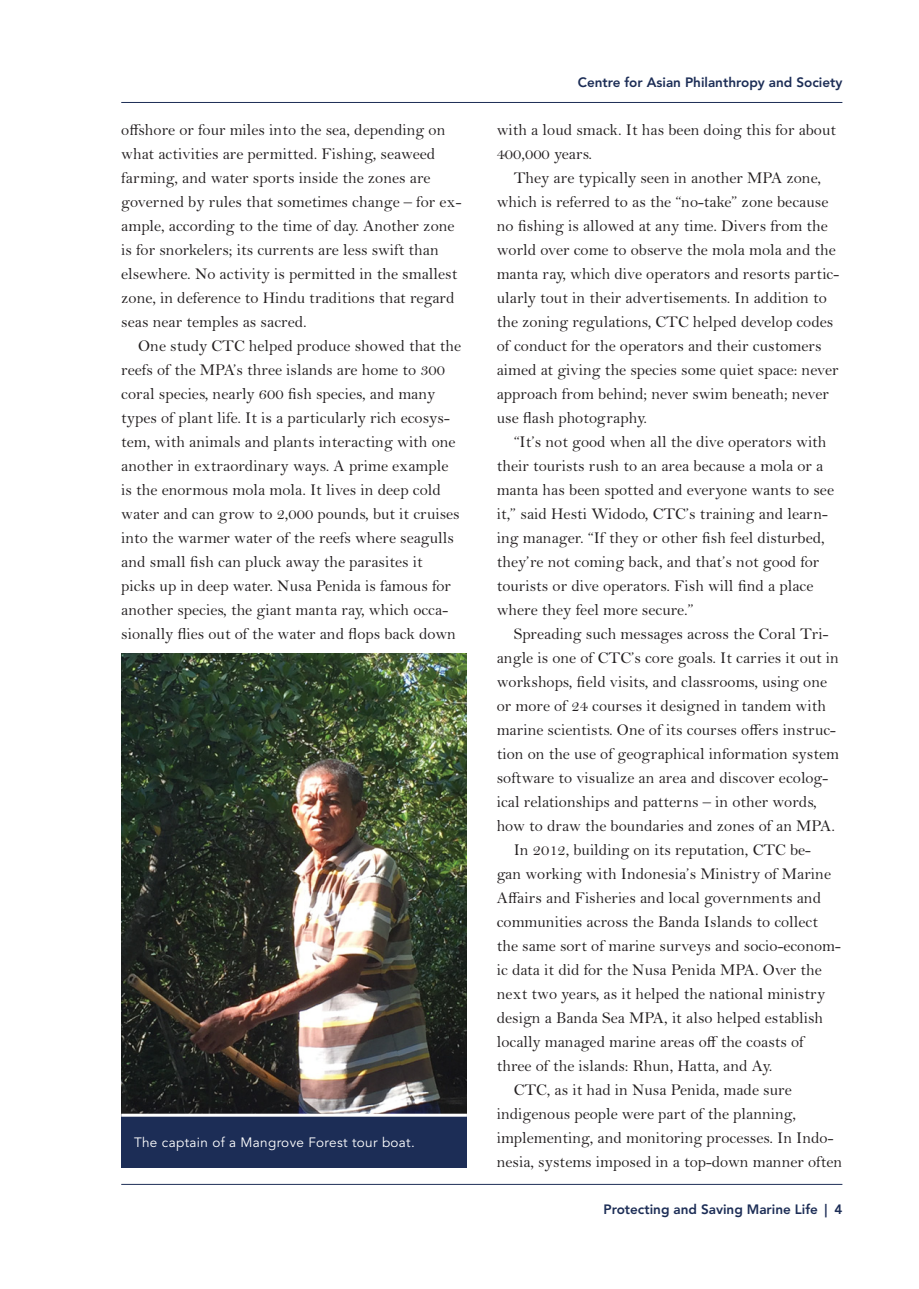
<style>
.page{position:relative;width:919px;height:1289px;background:#fff}
.page>*{position:absolute;margin:0;border:0;box-sizing:border-box;transform-origin:0 0}
.t1{font:16.5px/24px "Bell MT Std";color:#231f20}
.t2{font:800 13.5px "Avenir LT Std";color:#1c2d56}
.t3{font:13.5px "Avenir LT Std";letter-spacing:.025em;color:#fff}
</style>
<div class="page">
<hr style="left:121px;top:102px;width:721px;height:1px;background:#1c2d56">
<hr style="left:121px;top:1183px;width:721px;height:1px;background:#1c2d56">
<img style="left:121px;top:653px;width:346px;height:460px">
<div style="left:121px;top:1115px;width:346px;height:52px;background:#1c2d56"></div>
<hr style="left:121px;top:1113px;width:346px;height:3px;background:#fff">
<p class="t1" style="left:121px;top:119px;width:341px">offshore or four miles into the sea, depending on what activities are permitted. Fishing, seaweed farming, and water sports inside the zones are governed by rules that sometimes change – for ex&shy;ample, according to the time of day. Another zone is for snorkelers; its currents are less swift than elsewhere. No activity is permitted in the smallest zone, in deference to Hindu traditions that regard seas near temples as sacred.</p>
<p class="t1" style="left:121px;top:335px;width:341px;text-indent:17px">One study CTC helped produce showed that the reefs of the MPA’s three islands are home to 300 coral species, nearly 600 fish species, and many types of plant life. It is a particularly rich ecosys&shy;tem, with animals and plants interacting with one another in extraordinary ways. A prime example is the enormous mola mola. It lives in deep cold water and can grow to 2,000 pounds, but it cruises into the warmer water of the reefs where seagulls and small fish can pluck away the parasites it<br>picks up in deep water. Nusa Penida is famous for another species, the giant manta ray, which occa&shy;sionally flies out of the water and flops back down</p>
<p class="t3" style="left:134px;top:1135px;width:282px">The captain of a Mangrove Forest tour boat.</p>
<p class="t2" style="left:577px;top:76px;width:266px">Centre for Asian Philanthropy and Society</p>
<p class="t1" style="left:496px;top:119px;width:341px">with a loud smack. It has been doing this for about<br>400,000 years.</p>
<p class="t1" style="left:496px;top:167px;width:344px;text-indent:17px">They are typically seen in another MPA zone, which is referred to as the “no-take” zone because no fishing is allowed at any time. Divers from the world over come to observe the mola mola and the manta ray, which dive operators and resorts partic&shy;ularly tout in their advertisements. In addition to the zoning regulations, CTC helped develop codes of conduct for the operators and their customers aimed at giving the species some quiet space: never approach from behind; never swim beneath; never use flash photography.</p>
<p class="t1" style="left:496px;top:431px;width:339px;text-indent:17px">“It’s not good when all the dive operators with their tourists rush to an area because a mola or a manta has been spotted and everyone wants to see it,” said Hesti Widodo, CTC’s training and learn&shy;ing manager. “If they or other fish feel disturbed, they’re not coming back, and that’s not good for tourists or dive operators. Fish will find a place where they feel more secure.”</p>
<p class="t1" style="left:513px;top:623px;width:316px">Spreading such messages across the Coral Tri-</p>
<p class="t1" style="left:496px;top:647px;width:344px">angle is one of CTC’s core goals. It carries it out in</p>
<p class="t1" style="left:496px;top:671px;width:332px">workshops, field visits, and classrooms, using one</p>
<p class="t1" style="left:496px;top:695px;width:331px">or more of 24 courses it designed in tandem with</p>
<p class="t1" style="left:496px;top:719px;width:341px">marine scientists. One of its courses offers instruc-</p>
<p class="t1" style="left:496px;top:743px;width:344px">tion on the use of geographical information system</p>
<p class="t1" style="left:496px;top:767px;width:333px">software to visualize an area and discover ecolog-</p>
<p class="t1" style="left:496px;top:791px;width:321px">ical relationships and patterns – in other words,</p>
<p class="t1" style="left:496px;top:815px;width:340px">how to draw the boundaries and zones of an MPA.</p>
<p class="t1" style="left:513px;top:839px;width:299px">In 2012, building on its reputation, CTC be-</p>
<p class="t1" style="left:496px;top:863px;width:336px">gan working with Indonesia’s Ministry of Marine</p>
<p class="t1" style="left:496px;top:887px;width:326px">Affairs and Fisheries and local governments and</p>
<p class="t1" style="left:496px;top:911px;width:323px">communities across the Banda Islands to collect</p>
<p class="t1" style="left:496px;top:935px;width:345px">the same sort of marine surveys and socio-econom-</p>
<p class="t1" style="left:496px;top:959px;width:327px">ic data it did for the Nusa Penida MPA. Over the</p>
<p class="t1" style="left:496px;top:983px;width:330px">next two years, as it helped the national ministry</p>
<p class="t1" style="left:496px;top:1007px;width:328px">design a Banda Sea MPA, it also helped establish</p>
<p class="t1" style="left:496px;top:1031px;width:309px">locally managed marine areas off the coasts of</p>
<p class="t1" style="left:496px;top:1055px;width:277px">three of the islands: Rhun, Hatta, and Ay.</p>
<p class="t1" style="left:513px;top:1079px;width:279px">CTC, as it had in Nusa Penida, made sure</p>
<p class="t1" style="left:496px;top:1103px;width:301px">indigenous people were part of the planning,</p>
<p class="t1" style="left:496px;top:1127px;width:338px">implementing, and monitoring processes. In Indo-</p>
<p class="t1" style="left:496px;top:1151px;width:347px">nesia, systems imposed in a top-down manner often</p>
<p class="t2" style="left:603px;top:1203px;width:240px">Protecting and Saving Marine Life | 4</p>
</div>
